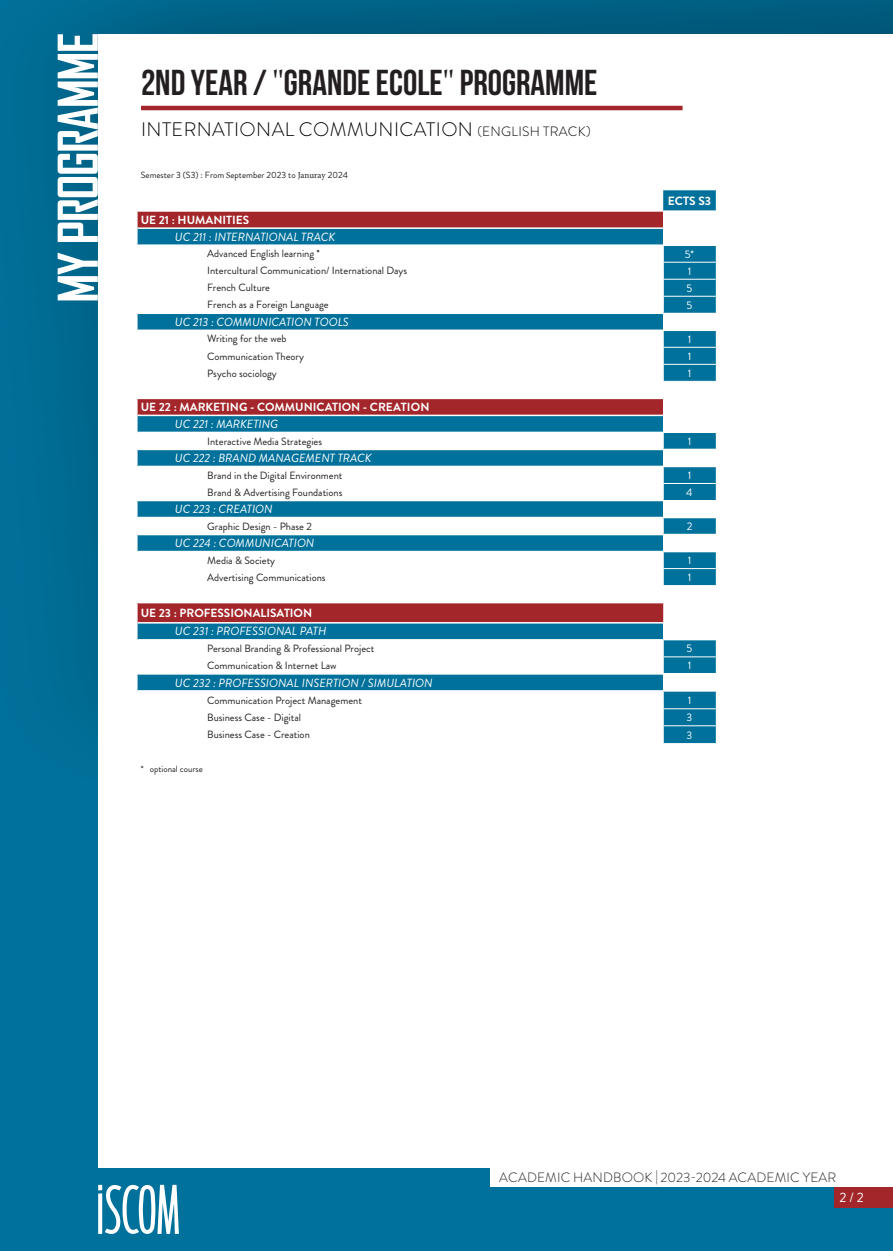
<style>
.page{position:relative;width:893px;height:1251px;background:#fff}
.page>*{position:absolute;margin:0;border:0;box-sizing:border-box;transform-origin:0 0}
._01_-_Title_UpLeft{font:700 52.5px "Agency FB";letter-spacing:-.03em;color:#fff}
._02_-_Title_Année{font:36px "Bebas Neue";color:#231f20}
.t1{font:300 19.5px "Brandon Grotesque";letter-spacing:.02em;color:#000}
.TITRES{font:300 13.5px "Brandon Grotesque";letter-spacing:.01em;color:#231f20}
.t2{font:13.5px "Brandon Grotesque";color:#fff}
.t3{font:700 12px "Brandon Grotesque";color:#fff}
.UC{font:italic 11.85px "Brandon Grotesque";color:#fff}
.UE{font:700 11.85px "Brandon Grotesque";color:#fff}
.Coef{font:10.95px "Brandon Grotesque";color:#fff}
.Matiere{font:10.5px "Brandon Grotesque";color:#231f20}
.Remarques{font:9px "Brandon Grotesque";color:#231f20}
.s1{font-family:"Minion Pro"}
.s2{font-size:13.5px}
</style>
<div class="page">
<div style="left:0;top:0;width:98px;height:1250px;background:#00719b"></div>
<img style="left:47px;top:0;width:846px;height:704px">
<div style="left:0;top:1167px;width:893px;height:83px;background:#00719b"></div>
<svg style="left:98px;top:1184px;width:81px;height:49px"></svg>
<div style="left:834px;top:1186px;width:59px;height:21px;background:#a3262a"></div>
<div style="left:98px;top:35px;width:795px;height:1132px;background:#fff"></div>
<div style="left:491px;top:1165px;width:402px;height:21px;background:#fff"></div>
<hr style="left:141px;top:106px;width:541px;height:4px;background:#a3262a">
<svg style="left:136px;top:211px;width:580px;height:532px"></svg>
<p class="_01_-_Title_UpLeft" style="left:49px;top:303px;width:272px;rotate:-90deg">MY PROGRAMME</p>
<p class="_02_-_Title_Année" style="left:141px;top:63px;width:458px">2ND YEAR / <span class="s1">"</span>GRANDE ECOLE<span class="s1">"</span> PROGRAMME</p>
<h3 class="t1" style="left:141px;top:116px;width:451px">INTERNATIONAL COMMUNICATION <span class="s2">(ENGLISH TRACK)</span></h3>
<p class="Remarques" style="left:141px;top:169px;width:209px">Semester 3 (S3) : From <span class="s1">S</span>eptember 2023 to <span class="s1">Januray</span> 2024</p>
<p class="t3" style="left:668px;top:192px;width:45px">ECTS S3</p>
<p class="UE" style="left:141px;top:211px;width:110px">UE 21 : HUMANITIES</p>
<p class="UC" style="left:175px;top:228px;width:162px">UC 211 : INTERNATIONAL TRACK</p>
<p class="Matiere" style="left:207px;top:246px;width:114px">Advanced English learning *</p>
<p class="Coef" style="left:685px;top:246px;width:11px">5*</p>
<p class="Matiere" style="left:207px;top:263px;width:201px">Intercultural Communication/ International Days</p>
<p class="Coef" style="left:688px;top:263px;width:5px">1</p>
<p class="Matiere" style="left:207px;top:280px;width:64px">French Culture</p>
<p class="Coef" style="left:687px;top:280px;width:7px">5</p>
<p class="Matiere" style="left:207px;top:297px;width:123px">French as a Foreign Language</p>
<p class="Coef" style="left:687px;top:297px;width:7px">5</p>
<p class="UC" style="left:175px;top:313px;width:175px">UC 213 : COMMUNICATION TOOLS</p>
<p class="Matiere" style="left:207px;top:331px;width:81px">Writing for the web</p>
<p class="Coef" style="left:688px;top:331px;width:5px">1</p>
<p class="Matiere" style="left:207px;top:348px;width:98px">Communication Theory</p>
<p class="Coef" style="left:688px;top:348px;width:5px">1</p>
<p class="Matiere" style="left:207px;top:365px;width:71px">Psycho sociology</p>
<p class="Coef" style="left:688px;top:365px;width:5px">1</p>
<p class="UE" style="left:141px;top:398px;width:290px">UE 22 : MARKETING - COMMUNICATION - CREATION</p>
<p class="UC" style="left:175px;top:416px;width:105px">UC 221 : MARKETING</p>
<p class="Matiere" style="left:207px;top:433px;width:116px">Interactive Media Strategies</p>
<p class="Coef" style="left:688px;top:433px;width:5px">1</p>
<p class="UC" style="left:175px;top:450px;width:198px">UC 222 : BRAND MANAGEMENT TRACK</p>
<p class="Matiere" style="left:207px;top:467px;width:137px">Brand in the Digital Environment</p>
<p class="Coef" style="left:688px;top:467px;width:5px">1</p>
<p class="Matiere" style="left:207px;top:484px;width:137px">Brand &amp; Advertising Foundations</p>
<p class="Coef" style="left:686px;top:484px;width:8px">4</p>
<p class="UC" style="left:175px;top:501px;width:99px">UC 223 : CREATION</p>
<p class="Matiere" style="left:207px;top:518px;width:106px">Graphic Design - Phase 2</p>
<p class="Coef" style="left:687px;top:518px;width:7px">2</p>
<p class="UC" style="left:175px;top:535px;width:141px">UC 224 : COMMUNICATION</p>
<p class="Matiere" style="left:207px;top:552px;width:69px">Media &amp; Society</p>
<p class="Coef" style="left:688px;top:552px;width:5px">1</p>
<p class="Matiere" style="left:207px;top:570px;width:120px">Advertising Communications</p>
<p class="Coef" style="left:688px;top:569px;width:5px">1</p>
<p class="UE" style="left:141px;top:604px;width:173px">UE 23 : PROFESSIONALISATION</p>
<p class="UC" style="left:175px;top:623px;width:153px">UC 231 : PROFESSIONAL PATH</p>
<p class="Matiere" style="left:207px;top:641px;width:169px">Personal Branding &amp; Professional Project</p>
<p class="Coef" style="left:687px;top:640px;width:7px">5</p>
<p class="Matiere" style="left:207px;top:658px;width:131px">Communication &amp; Internet Law</p>
<p class="Coef" style="left:688px;top:657px;width:5px">1</p>
<p class="UC" style="left:175px;top:674px;width:259px">UC 232 : PROFESSIONAL INSERTION / SIMULATION</p>
<p class="Matiere" style="left:207px;top:692px;width:156px">Communication Project Management</p>
<p class="Coef" style="left:688px;top:692px;width:5px">1</p>
<p class="Matiere" style="left:207px;top:710px;width:95px">Business Case - Digital</p>
<p class="Coef" style="left:687px;top:709px;width:7px">3</p>
<p class="Matiere" style="left:207px;top:727px;width:104px">Business Case - Creation</p>
<p class="Coef" style="left:687px;top:727px;width:7px">3</p>
<p class="Remarques" style="left:141px;top:763px;width:64px">* optional course</p>
<p class="TITRES" style="left:499px;top:1167px;width:338px">ACADEMIC HANDBOOK | 2023-2024 ACADEMIC YEAR</p>
<p class="t2" style="left:839px;top:1187px;width:26px">2 / 2</p>
</div>
